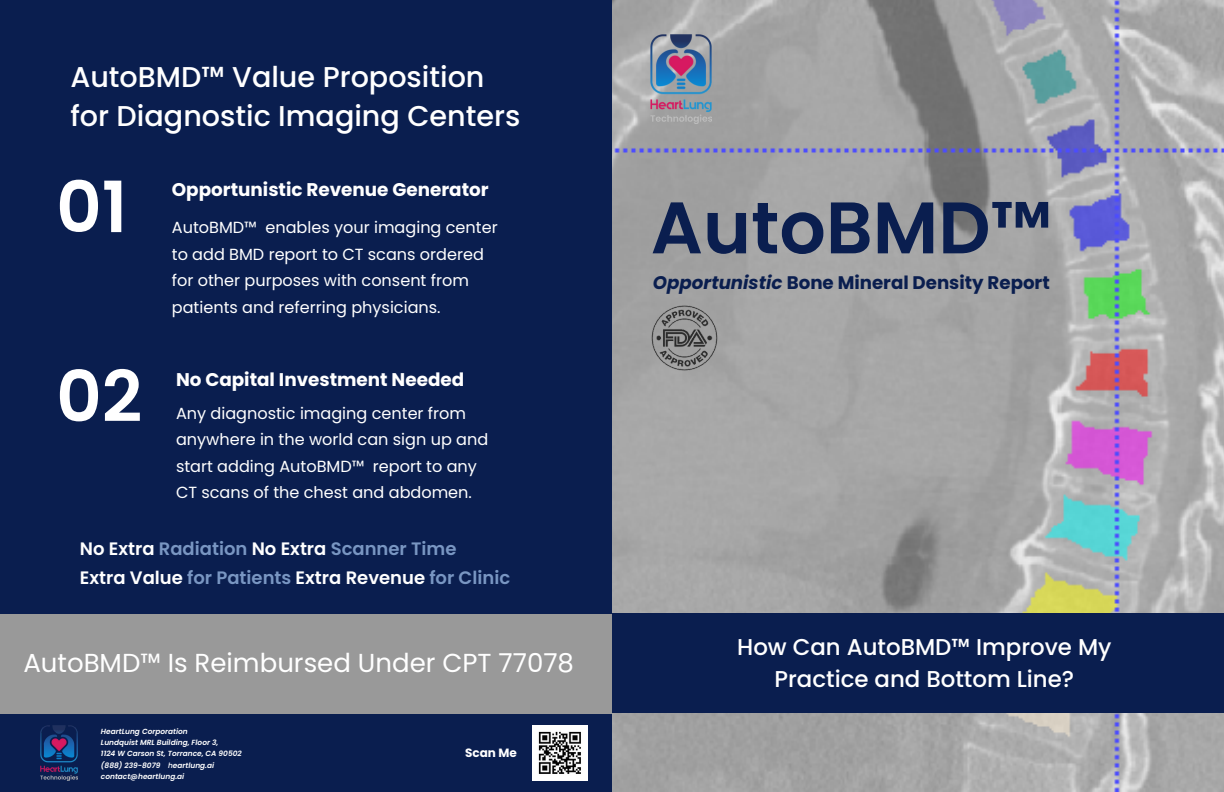
<style>
.page{position:relative;width:1224px;height:792px;background:#0a1e4f}
.page>*{position:absolute;margin:0;border:0;box-sizing:border-box;transform-origin:0 0}
.t1{font:600 72.9px "Poppins";color:#0a1e4f}
.t2{font:600 70.6px "Poppins";color:#fff}
.t3{font:500 28.6px/39.6px "Poppins";color:#fff}
.t4{font:26px "Poppins";color:#fff}
.t5{font:500 22.9px/31.5px "Poppins";color:#fff;text-align:center}
.t6{font:700 18.4px "Poppins";color:#fff}
.t7{font:700 18.2px "Poppins";color:#0a1e4f}
.t8{font:600 18px/29.2px "Poppins";color:#7996c2}
.t9{font:16.1px/26.4px "Poppins";color:#fff}
.t10{font:700 12px "Poppins";color:#fff}
.t11{font:italic 600 7.4px/11.1px "Poppins";color:#fff}
.s1{color:#fff}
.s2{font-weight:500}
.s3{font-style:italic}
</style>
<div class="page">
<img style="left:612px;top:0;width:612px;height:792px">
<img style="left:645px;top:298px;width:79px;height:80px">
<div style="left:612px;top:613px;width:612px;height:100px;background:#0a1e4f"></div>
<img style="left:40px;top:726px;width:37px;height:54px">
<div style="left:0;top:614px;width:612px;height:99px;background:#999"></div>
<img style="left:651px;top:35px;width:60px;height:89px">
<img style="left:533px;top:726px;width:54px;height:54px">
<h3 class="t3" style="left:70px;top:57px;width:451px">AutoBMD™ Value Proposition for Diagnostic Imaging Centers</h3>
<h2 class="t2" style="left:56px;top:158px;width:73px">01</h2>
<h2 class="t2" style="left:56px;top:347px;width:88px">02</h2>
<p class="t6" style="left:172px;top:177px;width:318px">Opportunistic Revenue Generator</p>
<p class="t9" style="left:172px;top:215px;width:327px">AutoBMD™ enables your imaging center to add BMD report to CT scans ordered for other purposes with consent from patients and referring physicians.</p>
<p class="t6" style="left:176px;top:366px;width:290px">No Capital Investment Needed</p>
<p class="t9" style="left:176px;top:400px;width:314px">Any diagnostic imaging center from anywhere in the world can sign up and start adding AutoBMD™ report to any CT scans of the chest and abdomen.</p>
<p class="t8" style="left:80px;top:534px;width:432px"><span class="s1">No Extra</span> Radiation <span class="s1">No Extra</span> Scanner Time<br><span class="s1">Extra Value</span> for Patients <span class="s1">Extra Revenue</span> for Clinic</p>
<h3 class="t4" style="left:23px;top:645px;width:552px">AutoBMD™ Is Reimbursed Under CPT 77078</h3>
<p class="t11" style="left:101px;top:726px;width:142px">HeartLung Corporation<br>Lundquist MRL Building, Floor 3,<br>1124 W Carson St, Torrance, CA 90502 (888) 239-8079 <span class="s2">h</span>eartlung.ai contact@heartlung.ai</p>
<p class="t10" style="left:465px;top:744px;width:53px">Scan Me</p>
<h1 class="t1" style="left:651px;top:177px;width:403px">AutoBMD™</h1>
<p class="t7" style="left:653px;top:269px;width:398px"><span class="s3">Opportunistic</span> Bone Mineral Density Report</p>
<h3 class="t5" style="left:737px;top:631px;width:376px">How Can AutoBMD™ Improve My<br>Practice and Bottom Line?</h3>
</div>
